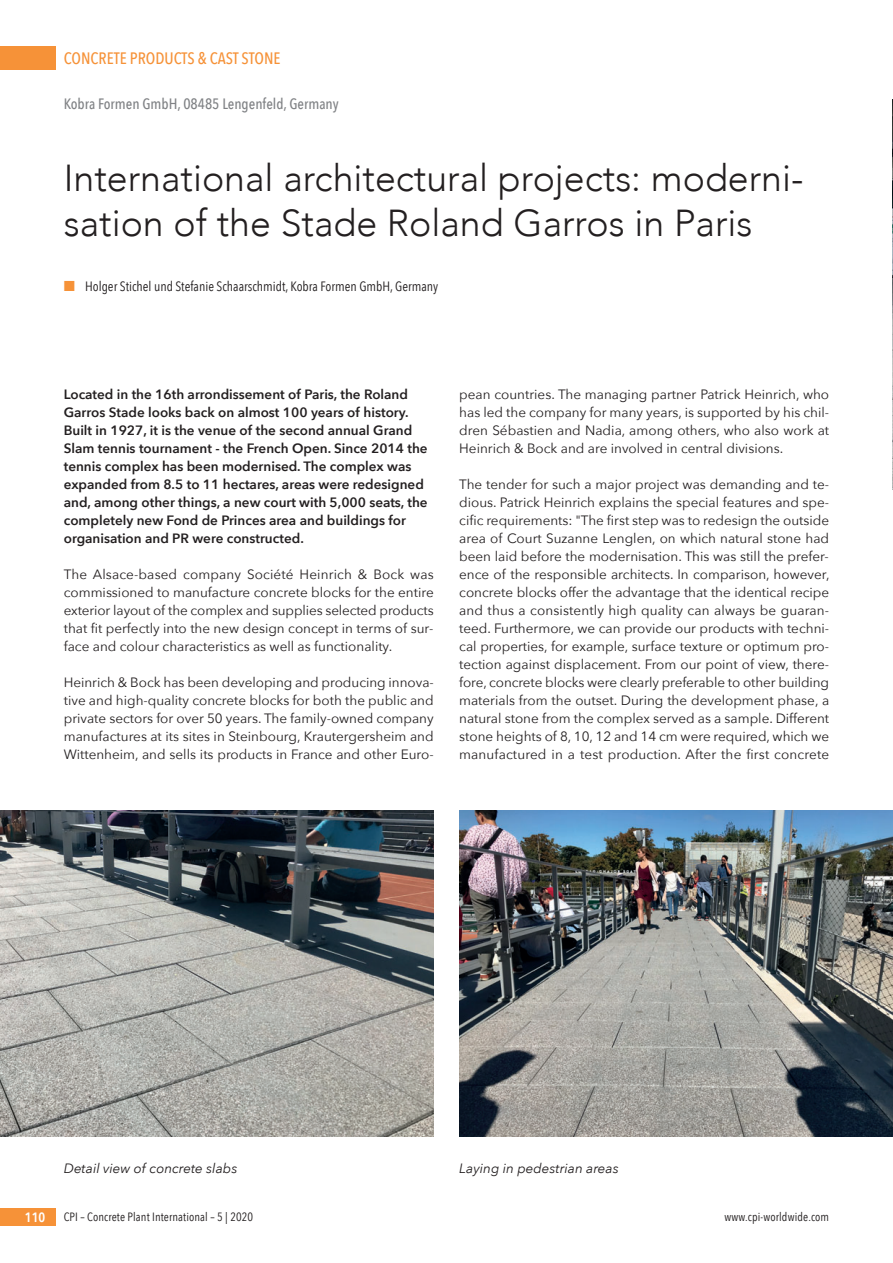
<style>
.page{position:relative;width:893px;height:1263px;background:#fff}
.page>*{position:absolute;margin:0;border:0;box-sizing:border-box;transform-origin:0 0}
.t1{font:300 37.5px/45px "Avenir";color:#231f20}
.t2{font:500 16.5px "Avenir Next Condensed";color:#f69238}
.t3{font:500 15px "Avenir Next Condensed";color:#808285}
.t4{font:13.5px/18px "Avenir Next";color:#231f20;text-align:justify}
.t5{font:600 13.5px/18px "Avenir Next";color:#231f20}
.t6{font:13.5px "Avenir Next Condensed";color:#231f20}
.t7{font:italic 13.5px "Avenir Next";color:#231f20}
.t8{font:600 13.5px "Avenir Next Condensed";color:#fff}
.t9{font:12px "Avenir Next Condensed";letter-spacing:.01em;color:#231f20}
.s1{font-family:"European Pi Three";color:#f69238}
</style>
<div class="page">
<img style="left:892px;top:100px;width:1px;height:389px">
<div style="left:0;top:47px;width:55px;height:23px;background:#f69238"></div>
<div style="left:0;top:1208px;width:55px;height:18px;background:#f69238"></div>
<img style="left:0;top:810px;width:434px;height:326px">
<img style="left:459px;top:810px;width:434px;height:326px">
<p class="t2" style="left:64px;top:47px;width:218px">CONCRETE PRODUCTS &amp; CAST STONE</p>
<p class="t3" style="left:64px;top:94px;width:276px">Kobra Formen GmbH, 08485 Lengenfeld, Germany</p>
<h1 class="t1" style="left:64px;top:156px;width:741px">International architectural projects: moderni&shy;sation of the Stade Roland Garros in Paris</h1>
<p class="t6" style="left:64px;top:278px;width:376px"><span class="s1">-</span> Holger Stichel und Stefanie Schaarschmidt, Kobra Formen GmbH, Germany</p>
<p class="t5" style="left:64px;top:385px;width:365px">Located in the 16th arrondissement of Paris, the Roland Garros Stade looks back on almost 100 years of history.<br>Built in 1927, it is the venue of the second annual Grand Slam tennis tournament - the French Open. Since 2014 the tennis complex has been modernised. The complex was expanded from 8.5 to 11 hectares, areas were redesigned and, among other things, a new court with 5,000 seats, the completely new Fond de Princes area and buildings for organisation and PR were constructed.</p>
<p class="t4" style="left:64px;top:565px;width:371px">The Alsace-based company Société Heinrich &amp; Bock was commissioned to manufacture concrete blocks for the entire exterior layout of the complex and supplies selected products that fit perfectly into the new design concept in terms of sur&shy;face and colour characteristics as well as functionality.</p>
<p class="t4" style="left:64px;top:673px;width:371px">Heinrich &amp; Bock has been developing and producing innova&shy;tive and high-quality concrete blocks for both the public and private sectors for over 50 years. The family-owned company manufactures at its sites in Steinbourg, Krautergersheim and Wittenheim, and sells its products in France and other Euro-</p>
<p class="t4" style="left:459px;top:385px;width:371px">pean countries. The managing partner Patrick Heinrich, who has led the company for many years, is supported by his chil&shy;dren Sébastien and Nadia, among others, who also work at Heinrich &amp; Bock and are involved in central divisions.</p>
<p class="t4" style="left:459px;top:475px;width:372px">The tender for such a major project was demanding and te&shy;dious. Patrick Heinrich explains the special features and spe&shy;cific requirements: "The first step was to redesign the outside area of Court Suzanne Lenglen, on which natural stone had been laid before the modernisation. This was still the prefer&shy;ence of the responsible architects. In comparison, however, concrete blocks offer the advantage that the identical recipe and thus a consistently high quality can always be guaran&shy;teed. Furthermore, we can provide our products with techni&shy;cal properties, for example, surface texture or optimum pro&shy;tection against displacement. From our point of view, there&shy;fore, concrete blocks were clearly preferable to other building materials from the outset. During the development phase, a natural stone from the complex served as a sample. Different stone heights of 8, 10, 12 and 14 cm were required, which we manufactured in a test production. After the first concrete</p>
<p class="t7" style="left:64px;top:1159px;width:175px">Detail view of concrete slabs</p>
<p class="t7" style="left:459px;top:1159px;width:161px">Laying in pedestrian areas</p>
<p class="t8" style="left:25px;top:1208px;width:22px">110</p>
<p class="t9" style="left:64px;top:1209px;width:191px">CPI – Concrete Plant International – 5 | 2020</p>
<p class="t9" style="left:725px;top:1209px;width:106px">www.cpi-worldwide.com</p>
</div>
